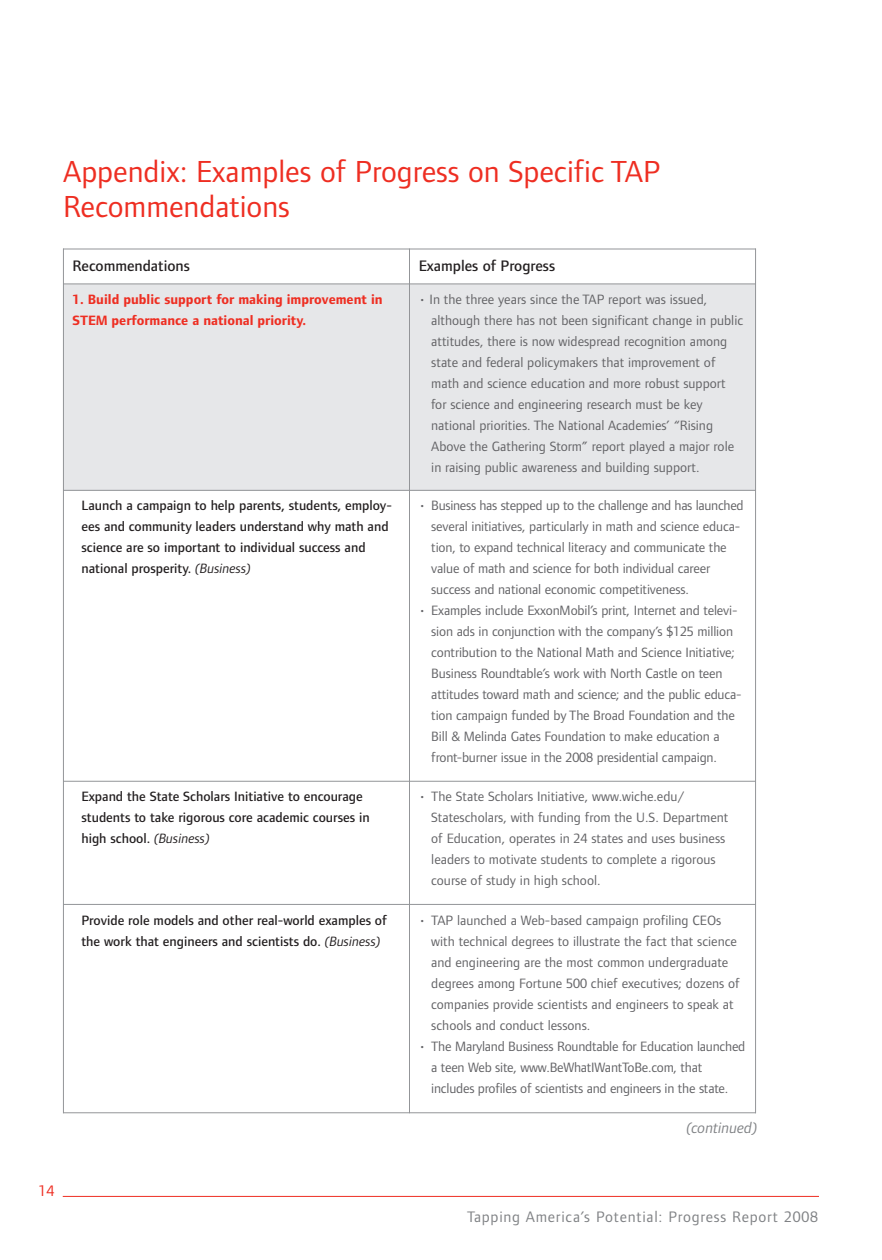
<style>
.page{position:relative;width:882px;height:1260px;background:#fff}
.page>*{position:absolute;margin:0;border:0;box-sizing:border-box;transform-origin:0 0}
.t1{font:31.5px/35px "Foundry Form Sans";color:#ee2e22}
.t2{font:15.75px "Foundry Form Sans";letter-spacing:.05em;color:#808285}
.t3{font:500 15.75px "Foundry Form Sans";color:#231f20}
.t4{font:italic 15.75px "Foundry Form Sans";color:#808285}
.t5{font:15.75px "Foundry Form Sans";color:#ee2e22}
.t6{font:14px/21px "Foundry Form Sans";letter-spacing:-.01em;color:#636366}
.t7{font:500 14px/21px "Foundry Form Sans";color:#231f20}
.t8{font:700 14px/21px "Foundry Form Sans";color:#ee2e22}
.s1{font-weight:400;font-style:italic}
</style>
<div class="page">
<hr style="left:63px;top:1196px;width:756px;height:1px;background:#ee2e22">
<div style="left:63px;top:284px;width:347px;height:206px;background:#e6e7e9"></div>
<div style="left:410px;top:284px;width:346px;height:206px;background:#e6e7e9"></div>
<hr style="left:63px;top:249px;width:1px;height:864px;background:#939598">
<hr style="left:409px;top:249px;width:1px;height:864px;background:#939598">
<hr style="left:755px;top:249px;width:1px;height:864px;background:#939598">
<hr style="left:63px;top:249px;width:693px;height:1px;background:#939598">
<hr style="left:63px;top:283px;width:693px;height:1px;background:#939598">
<hr style="left:63px;top:490px;width:693px;height:1px;background:#939598">
<hr style="left:63px;top:781px;width:693px;height:1px;background:#939598">
<hr style="left:63px;top:904px;width:693px;height:1px;background:#939598">
<hr style="left:63px;top:1112px;width:693px;height:1px;background:#939598">
<h1 class="t1" style="left:63px;top:157px;width:599px">Appendix: Examples of Progress on Specific TAP<br>Recommendations</h1>
<p class="t3" style="left:73px;top:259px;width:119px">Recommendations</p>
<p class="t3" style="left:419px;top:259px;width:138px">Examples of Progress</p>
<p class="t8" style="left:73px;top:290px;width:312px">1. Build public support for making improvement in<br>STEM performance a national priority.</p>
<p class="t6" style="left:431px;top:290px;width:313px;text-indent:-13px">• In the three years since the TAP report was issued, although there has not been significant change in public attitudes, there is now widespread recognition among state and federal policymakers that improvement of math and science education and more robust support for science and engineering research must be key national priorities. The National Academies’ “Rising Above the Gathering Storm” report played a major role in raising public awareness and building support.</p>
<p class="t7" style="left:81px;top:496px;width:312px">Launch a campaign to help parents, students, employ&shy;ees and community leaders understand why math and science are so important to individual success and national prosperity. <span class="s1">(Business)</span></p>
<p class="t6" style="left:431px;top:496px;width:314px;text-indent:-13px">• Business has stepped up to the challenge and has launched several initiatives, particularly in math and science educa&shy;tion, to expand technical literacy and communicate the value of math and science for both individual career success and national economic competitiveness.</p>
<p class="t6" style="left:431px;top:601px;width:312px;text-indent:-13px">• Examples include ExxonMobil’s print, Internet and televi&shy;sion ads in conjunction with the company’s $125 million contribution to the National Math and Science Initiative; Business Roundtable’s work with North Castle on teen attitudes toward math and science; and the public educa&shy;tion campaign funded by The Broad Foundation and the Bill &amp; Melinda Gates Foundation to make education a front-burner issue in the 2008 presidential campaign.</p>
<p class="t7" style="left:81px;top:787px;width:290px">Expand the State Scholars Initiative to encourage students to take rigorous core academic courses in high school. <span class="s1">(Business)</span></p>
<p class="t6" style="left:431px;top:787px;width:299px;text-indent:-13px">• The State Scholars Initiative, www.wiche.edu/ Statescholars, with funding from the U.S. Department of Education, operates in 24 states and uses business leaders to motivate students to complete a rigorous course of study in high school.</p>
<p class="t7" style="left:81px;top:911px;width:307px">Provide role models and other real-world examples of the work that engineers and scientists do. <span class="s1">(Business)</span></p>
<p class="t6" style="left:431px;top:911px;width:310px;text-indent:-13px">• TAP launched a Web-based campaign profiling CEOs with technical degrees to illustrate the fact that science and engineering are the most common undergraduate degrees among Fortune 500 chief executives; dozens of companies provide scientists and engineers to speak at schools and conduct lessons.</p>
<p class="t6" style="left:431px;top:1037px;width:316px;text-indent:-13px">• The Maryland Business Roundtable for Education launched a teen Web site, www.BeWhatIWantToBe.com, that includes profiles of scientists and engineers in the state.</p>
<p class="t4" style="left:686px;top:1118px;width:72px">(continued)</p>
<p class="t5" style="left:39px;top:1185px;width:17px">14</p>
<p class="t2" style="left:467px;top:1210px;width:352px">Tapping America’s Potential: Progress Report 2008</p>
</div>
